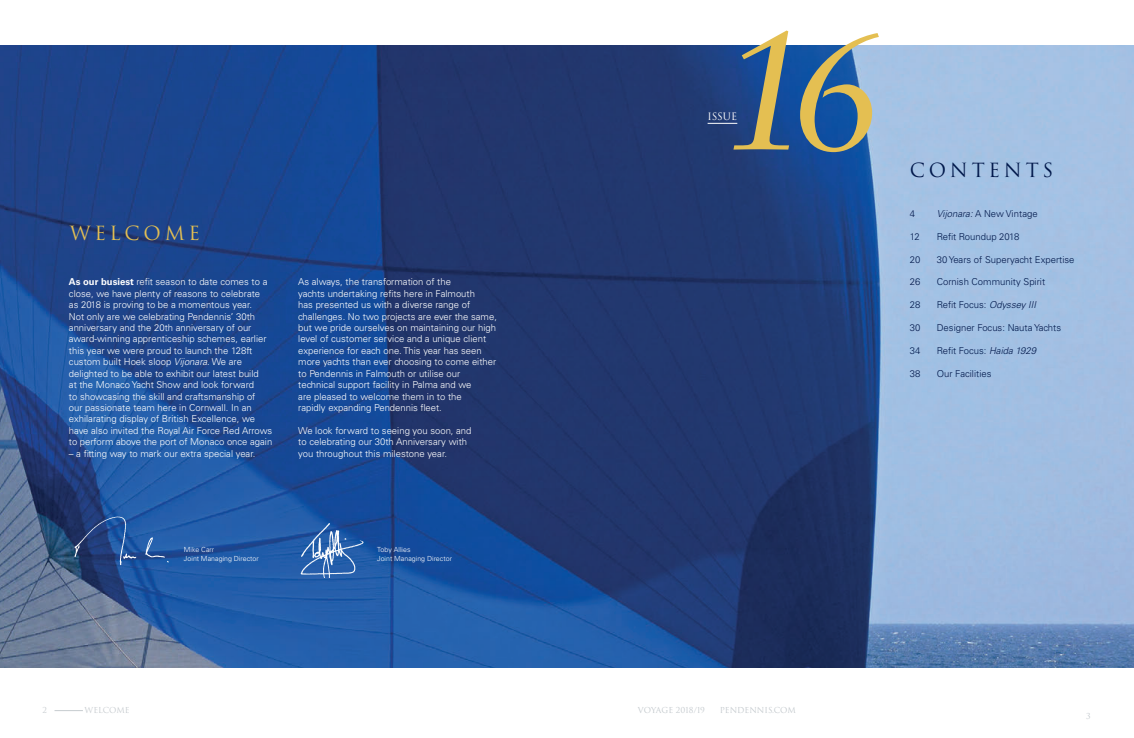
<style>
.page{position:relative;width:1134px;height:738px;background:#fff}
.page>*{position:absolute;margin:0;border:0;box-sizing:border-box;transform-origin:0 0}
.t1{font:19px "Trajan Pro 3";letter-spacing:.2em;color:#00174a}
.t2{font:19px "Trajan Pro 3";letter-spacing:.2em;color:#e4bf52}
.t3{font:9.9px "Trajan Pro";letter-spacing:-.005em;color:#fff}
.t4{font:300 9.5px/11.4px "Univers LT Std";color:#fff}
.t5{font:300 9.5px "Univers LT Std";color:#00174a}
.t6{font:8px "Trajan Pro 3";color:#c2c8cc}
.t7{font:8px "Trajan Pro 3";color:#c6cbcf}
.t8{font:300 7px/9px "Univers LT Std";letter-spacing:.005em;color:#fff}
.s1{font-weight:700}
.s2{font-style:italic}
</style>
<div class="page">
<img style="left:0;top:45px;width:1134px;height:621px">
<svg style="left:708px;top:30px;width:171px;height:122px;background:#6a8196"></svg>
<img style="left:70px;top:507px;width:101px;height:60px">
<img style="left:298px;top:517px;width:66px;height:60px">
<p class="t3" style="left:708px;top:110px;width:31px">ISSUE</p>
<h1 class="t1" style="left:910px;top:157px;width:145px">CONTENTS</h1>
<h1 class="t2" style="left:70px;top:220px;width:132px">WELCOME</h1>
<p class="t4" style="left:69px;top:276px;width:205px"><span class="s1">As our busiest</span> refit season to date comes to a close, we have plenty of reasons to celebrate<br>as 2018 is proving to be a momentous year.<br>Not only are we celebrating Pendennis’ 30th anniversary and the 20th anniversary of our award-winning apprenticeship schemes, earlier this year we were proud to launch the 128ft custom built Hoek sloop <span class="s2">Vijonara</span>. We are delighted to be able to exhibit our latest build<br>at the Monaco Yacht Show and look forward<br>to showcasing the skill and craftsmanship of<br>our passionate team here in Cornwall. In an exhilarating display of British Excellence, we have also invited the Royal Air Force Red Arrows to perform above the port of Monaco once again</p>
<p class="t4" style="left:69px;top:447px;width:188px">– a fitting way to mark our extra special year.</p>
<p class="t4" style="left:298px;top:276px;width:200px">As always, the transformation of the<br>yachts undertaking refits here in Falmouth<br>has presented us with a diverse range of challenges. No two projects are ever the same, but we pride ourselves on maintaining our high level of customer service and a unique client experience for each one. This year has seen more yachts than ever choosing to come either to Pendennis in Falmouth or utilise our technical support facility in Palma and we<br>are pleased to welcome them in to the<br>rapidly expanding Pendennis fleet.</p>
<p class="t4" style="left:298px;top:424px;width:175px">We look forward to seeing you soon, and to celebrating our 30th Anniversary with you throughout this milestone year.</p>
<p class="t5" style="left:910px;top:208px;width:7px">4</p>
<p class="t5" style="left:937px;top:208px;width:102px"><span class="s2">Vijonara:</span> A New Vintage</p>
<p class="t5" style="left:910px;top:230px;width:12px">12</p>
<p class="t5" style="left:937px;top:230px;width:84px">Refit Roundup 2018</p>
<p class="t5" style="left:910px;top:253px;width:12px">20</p>
<p class="t5" style="left:937px;top:253px;width:139px">30 Years of Superyacht Expertise</p>
<p class="t5" style="left:910px;top:276px;width:12px">26</p>
<p class="t5" style="left:937px;top:276px;width:110px">Cornish Community Spirit</p>
<p class="t5" style="left:910px;top:299px;width:12px">28</p>
<p class="t5" style="left:937px;top:299px;width:101px">Refit Focus: <span class="s2">Odyssey III</span></p>
<p class="t5" style="left:910px;top:322px;width:12px">30</p>
<p class="t5" style="left:937px;top:322px;width:126px">Designer Focus: Nauta Yachts</p>
<p class="t5" style="left:910px;top:344px;width:12px">34</p>
<p class="t5" style="left:937px;top:344px;width:101px">Refit Focus: <span class="s2">Haida 1929</span></p>
<p class="t5" style="left:910px;top:367px;width:12px">38</p>
<p class="t5" style="left:937px;top:367px;width:56px">Our Facilities</p>
<p class="t8" style="left:184px;top:544px;width:76px">Mike Carr<br>Joint Managing Director</p>
<p class="t8" style="left:377px;top:545px;width:76px">Toby Allies<br>Joint Managing Director</p>
<p class="t7" style="left:42px;top:704px;width:6px">2</p>
<p class="t7" style="left:85px;top:704px;width:47px">WELCOME</p>
<p class="t6" style="left:638px;top:704px;width:69px">VOYAGE 2018/19</p>
<p class="t6" style="left:720px;top:704px;width:78px">PENDENNIS.COM</p>
<p class="t6" style="left:1086px;top:710px;width:6px">3</p>
</div>
